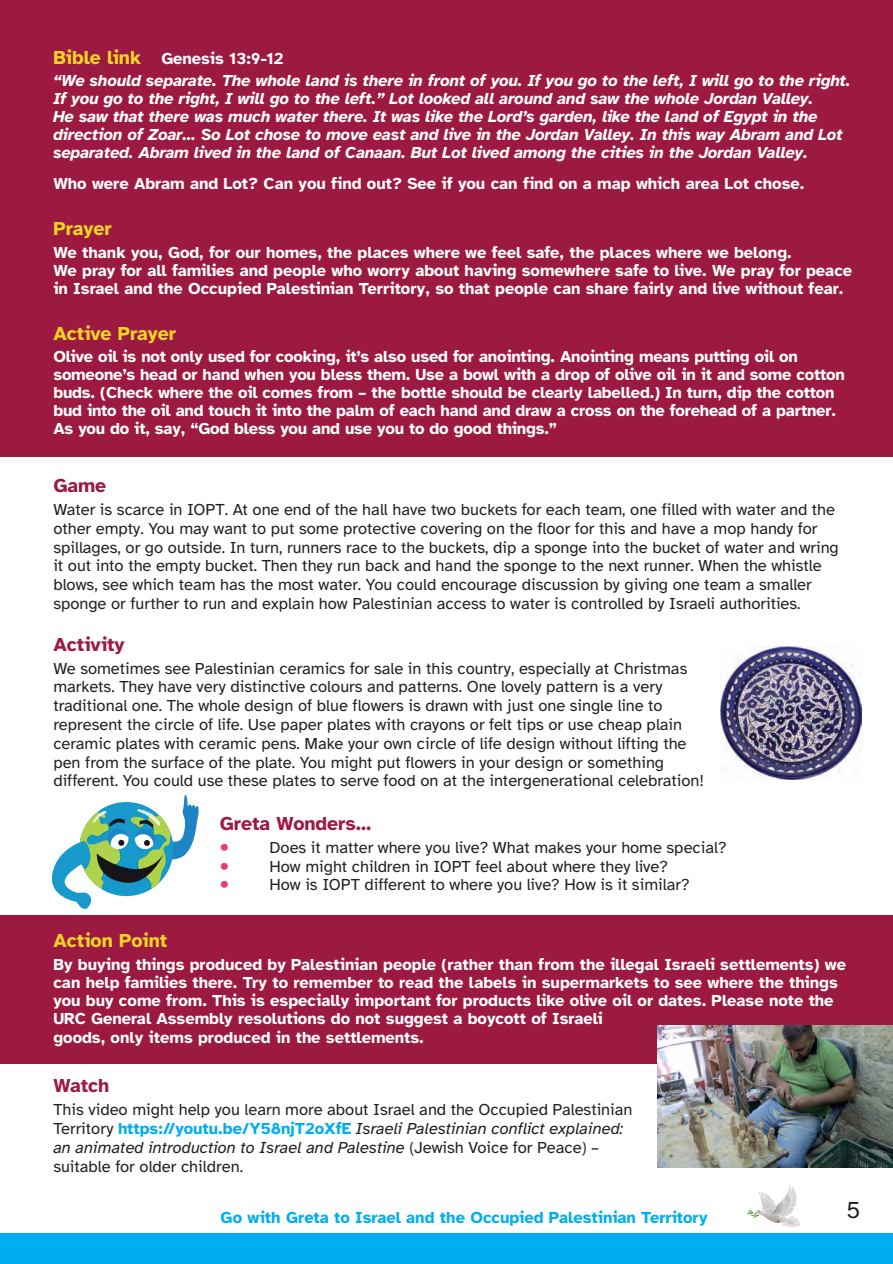
<style>
.page{position:relative;width:893px;height:1264px;background:#fff}
.page>*{position:absolute;margin:0;border:0;box-sizing:border-box;transform-origin:0 0}
.t1{font:24px "Atkinson Hyperlegible";color:#231f20}
.t2{font:700 19.5px "Atkinson Hyperlegible";color:#9c1941}
.t3{font:700 19.5px "Atkinson Hyperlegible";color:#f6d523}
.t4{font:16.5px/18.8px "Atkinson Hyperlegible";color:#231f20}
.t5{font:700 16.5px/18px "Atkinson Hyperlegible";color:#fff}
.t6{font:italic 700 16.5px/18px "Atkinson Hyperlegible";letter-spacing:-.01em;color:#fff}
.t7{font:700 16.5px "Atkinson Hyperlegible";color:#00aeef}
.s1{font-style:normal;font-size:19.5px;color:#f6d523}
.s2{font-style:normal}
.s3{font-family:"Myriad Pro";font-size:33px;color:#ef3876}
.s4{font-weight:700;color:#00aeef}
.s5{font-style:italic}
</style>
<div class="page">
<svg style="left:747px;top:1185px;width:53px;height:42px"></svg>
<div style="left:0;top:1233px;width:893px;height:30px;background:#00aeef"></div>
<svg style="left:52px;top:795px;width:147px;height:114px"></svg>
<div style="left:0;top:915px;width:893px;height:148px;background:#9c1941"></div>
<div style="left:0;top:0;width:893px;height:456px;background:#9c1941"></div>
<img style="left:720px;top:646px;width:141px;height:133px">
<img style="left:657px;top:1025px;width:236px;height:142px">
<p class="t6" style="left:53px;top:47px;width:799px;line-height:22.2px"><span class="s1">Bible link</span> <span class="s2">Genesis 13:9-12<br></span>“We should separate. The whole land is there in front of you. If you go to the left, I will go to the right.</p>
<p class="t6" style="left:53px;top:89px;width:791px">If you go to the right, I will go to the left.” Lot looked all around and saw the whole Jordan Valley.<br>He saw that there was much water there. It was like the Lord’s garden, like the land of Egypt in the direction of Zoar… So Lot chose to move east and live in the Jordan Valley. In this way Abram and Lot separated. Abram lived in the land of Canaan. But Lot lived among the cities in the Jordan Valley.</p>
<p class="t5" style="left:53px;top:175px;width:752px">Who were Abram and Lot? Can you find out? See if you can find on a map which area Lot chose.</p>
<p class="t3" style="left:53px;top:218px;width:60px">Prayer</p>
<p class="t5" style="left:53px;top:243px;width:800px">We thank you, God, for our homes, the places where we feel safe, the places where we belong.<br>We pray for all families and people who worry about having somewhere safe to live. We pray for peace in Israel and the Occupied Palestinian Territory, so that people can share fairly and live without fear.</p>
<p class="t3" style="left:53px;top:322px;width:124px">Active Prayer</p>
<p class="t5" style="left:53px;top:347px;width:793px">Olive oil is not only used for cooking, it’s also used for anointing. Anointing means putting oil on someone’s head or hand when you bless them. Use a bowl with a drop of olive oil in it and some cotton buds. (Check where the oil comes from – the bottle should be clearly labelled.) In turn, dip the cotton bud into the oil and touch it into the palm of each hand and draw a cross on the forehead of a partner.<br>As you do it, say, “God bless you and use you to do good things.”</p>
<p class="t2" style="left:53px;top:474px;width:54px">Game</p>
<p class="t4" style="left:53px;top:500px;width:787px">Water is scarce in IOPT. At one end of the hall have two buckets for each team, one filled with water and the other empty. You may want to put some protective covering on the floor for this and have a mop handy for spillages, or go outside. In turn, runners race to the buckets, dip a sponge into the bucket of water and wring it out into the empty bucket. Then they run back and hand the sponge to the next runner. When the whistle blows, see which team has the most water. You could encourage discussion by giving one team a smaller sponge or further to run and explain how Palestinian access to water is controlled by Israeli authorities.</p>
<p class="t2" style="left:53px;top:632px;width:73px">Activity</p>
<p class="t4" style="left:53px;top:659px;width:652px">We sometimes see Palestinian ceramics for sale in this country, especially at Christmas markets. They have very distinctive colours and patterns. One lovely pattern is a very traditional one. The whole design of blue flowers is drawn with just one single line to represent the circle of life. Use paper plates with crayons or felt tips or use cheap plain ceramic plates with ceramic pens. Make your own circle of life design without lifting the pen from the surface of the plate. You might put flowers in your design or something different. You could use these plates to serve food on at the intergenerational celebration!</p>
<p class="t2" style="left:220px;top:811px;width:153px">Greta Wonders…</p>
<p class="t4" style="left:220px;top:838px;width:508px"><span class="s3">•</span> Does it matter where you live? What makes your home special?</p>
<p class="t4" style="left:220px;top:856px;width:449px"><span class="s3">•</span> How might children in IOPT feel about where they live?</p>
<p class="t4" style="left:220px;top:875px;width:471px"><span class="s3">•</span> How is IOPT different to where you live? How is it similar?</p>
<p class="t3" style="left:53px;top:929px;width:115px">Action Point</p>
<p class="t5" style="left:53px;top:955px;width:794px">By buying things produced by Palestinian people (rather than from the illegal Israeli settlements) we can help families there. Try to remember to read the labels in supermarkets to see where the things you buy come from. This is especially important for products like olive oil or dates. Please note the URC General Assembly resolutions do not suggest a boycott of Israeli<br>goods, only items produced in the settlements.</p>
<p class="t2" style="left:53px;top:1074px;width:58px">Watch</p>
<p class="t4" style="left:53px;top:1100px;width:580px">This video might help you learn more about Israel and the Occupied Palestinian Territory <span class="s4">https://youtu.be/Y58njT2oXfE</span> <span class="s5">Israeli Palestinian conflict explained: an animated introduction to Israel and Palestine</span> (Jewish Voice for Peace) – suitable for older children.</p>
<p class="t7" style="left:221px;top:1207px;width:488px">Go with Greta to Israel and the Occupied Palestinian Territory</p>
<h1 class="t1" style="left:846px;top:1196px;width:15px">5</h1>
</div>
